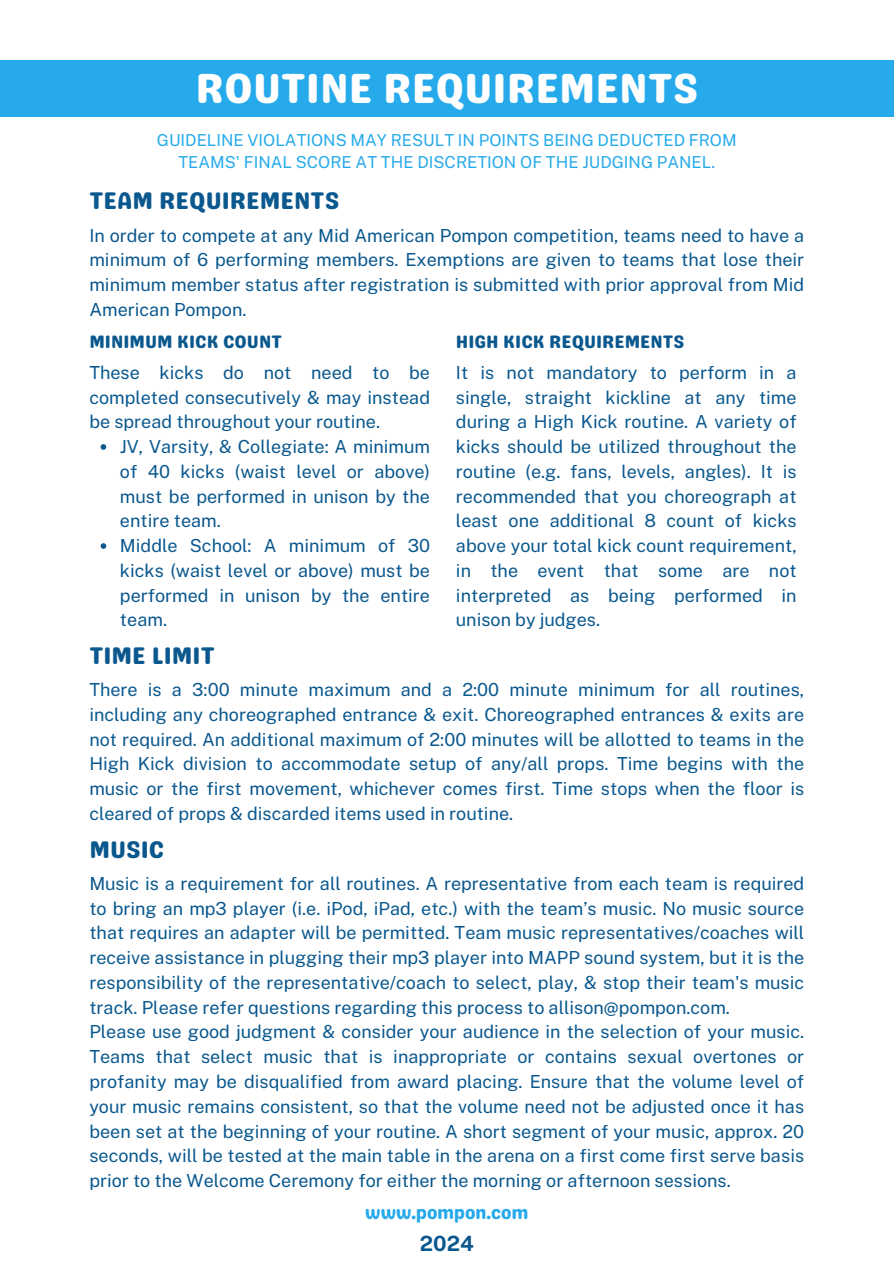
<style>
.page{position:relative;width:894px;height:1264px;background:#fff}
.page>*{position:absolute;margin:0;border:0;box-sizing:border-box;transform-origin:0 0}
.t1{font:42px "Genty Sans";color:#fff}
.t2{font:24px "Genty Sans";color:#0a588e}
.t3{font:700 21px "Public Sans";color:#0a588e}
.t4{font:18px/24.8px "Public Sans";color:#0a588e;text-align:justify}
.t5{font:18px "Genty Sans";color:#0a588e}
.t6{font:18px "Genty Sans";color:#26aaeb}
.t7{font:16.5px/22.5px "Public Sans";color:#26aaeb;text-align:center}
</style>
<div class="page">
<div style="left:0;top:60px;width:893px;height:57px;background:#26aaeb"></div>
<svg style="left:101px;top:444px;width:5px;height:6px"></svg>
<svg style="left:101px;top:543px;width:5px;height:6px"></svg>
<h1 class="t1" style="left:195px;top:63px;width:504px">ROUTINE REQUIREMENTS</h1>
<p class="t7" style="left:157px;top:128px;width:581px">GUIDELINE VIOLATIONS MAY RESULT IN POINTS BEING DEDUCTED FROM<br>TEAMS' FINAL SCORE AT THE DISCRETION OF THE JUDGING PANEL.</p>
<h4 class="t2" style="left:89px;top:186px;width:251px">TEAM REQUIREMENTS</h4>
<p class="t4" style="left:89px;top:223px;width:716px">In order to compete at any Mid American Pompon competition, teams need to have a minimum of 6 performing members. Exemptions are given to teams that lose their minimum member status after registration is submitted with prior approval from Mid American Pompon.</p>
<h2 class="t5" style="left:89px;top:331px;width:194px">MINIMUM KICK COUNT</h2>
<p class="t4" style="left:89px;top:360px;width:342px">These kicks do not need to be completed consecutively &amp; may instead be spread throughout your routine.</p>
<h2 class="t4" style="left:120px;top:434px;width:311px">JV, Varsity, &amp; Collegiate: A minimum of 40 kicks (waist level or above) must be performed in unison by the entire team.</h2>
<p class="t4" style="left:120px;top:533px;width:311px">Middle School: A minimum of 30 kicks (waist level or above) must be performed in unison by the entire team.</p>
<p class="t5" style="left:456px;top:331px;width:230px">HIGH KICK REQUIREMENTS</p>
<h6 class="t4" style="left:456px;top:360px;width:342px">It is not mandatory to perform in a single, straight kickline at any time during a High Kick routine. A variety of kicks should be utilized throughout the routine (e.g. fans, levels, angles). It is recommended that you choreograph at least one additional 8 count of kicks above your total kick count requirement, in the event that some are not interpreted as being performed in unison by judges.</h6>
<h5 class="t2" style="left:89px;top:641px;width:127px">TIME LIMIT</h5>
<h2 class="t4" style="left:89px;top:677px;width:716px">There is a 3:00 minute maximum and a 2:00 minute minimum for all routines, including any choreographed entrance &amp; exit. Choreographed entrances &amp; exits are not required. An additional maximum of 2:00 minutes will be allotted to teams in the High Kick division to accommodate setup of any/all props. Time begins with the music or the first movement, whichever comes first. Time stops when the floor is cleared of props &amp; discarded items used in routine.</h2>
<h4 class="t2" style="left:89px;top:834px;width:76px">MUSIC</h4>
<p class="t4" style="left:89px;top:871px;width:716px">Music is a requirement for all routines. A representative from each team is required to bring an mp3 player (i.e. iPod, iPad, etc.) with the team’s music. No music source that requires an adapter will be permitted. Team music representatives/coaches will receive assistance in plugging their mp3 player into MAPP sound system, but it is the responsibility of the representative/coach to select, play, &amp; stop their team's music track. Please refer questions regarding this process to allison@pompon.com.</p>
<p class="t4" style="left:89px;top:1019px;width:716px">Please use good judgment &amp; consider your audience in the selection of your music.<br>Teams that select music that is inappropriate or contains sexual overtones or profanity may be disqualified from award placing. Ensure that the volume level of your music remains consistent, so that the volume need not be adjusted once it has been set at the beginning of your routine. A short segment of your music, approx. 20 seconds, will be tested at the main table in the arena on a first come first serve basis prior to the Welcome Ceremony for either the morning or afternoon sessions.</p>
<p class="t6" style="left:365px;top:1201px;width:165px">www.pompon.com</p>
<h3 class="t3" style="left:419px;top:1230px;width:55px">2024</h3>
</div>
